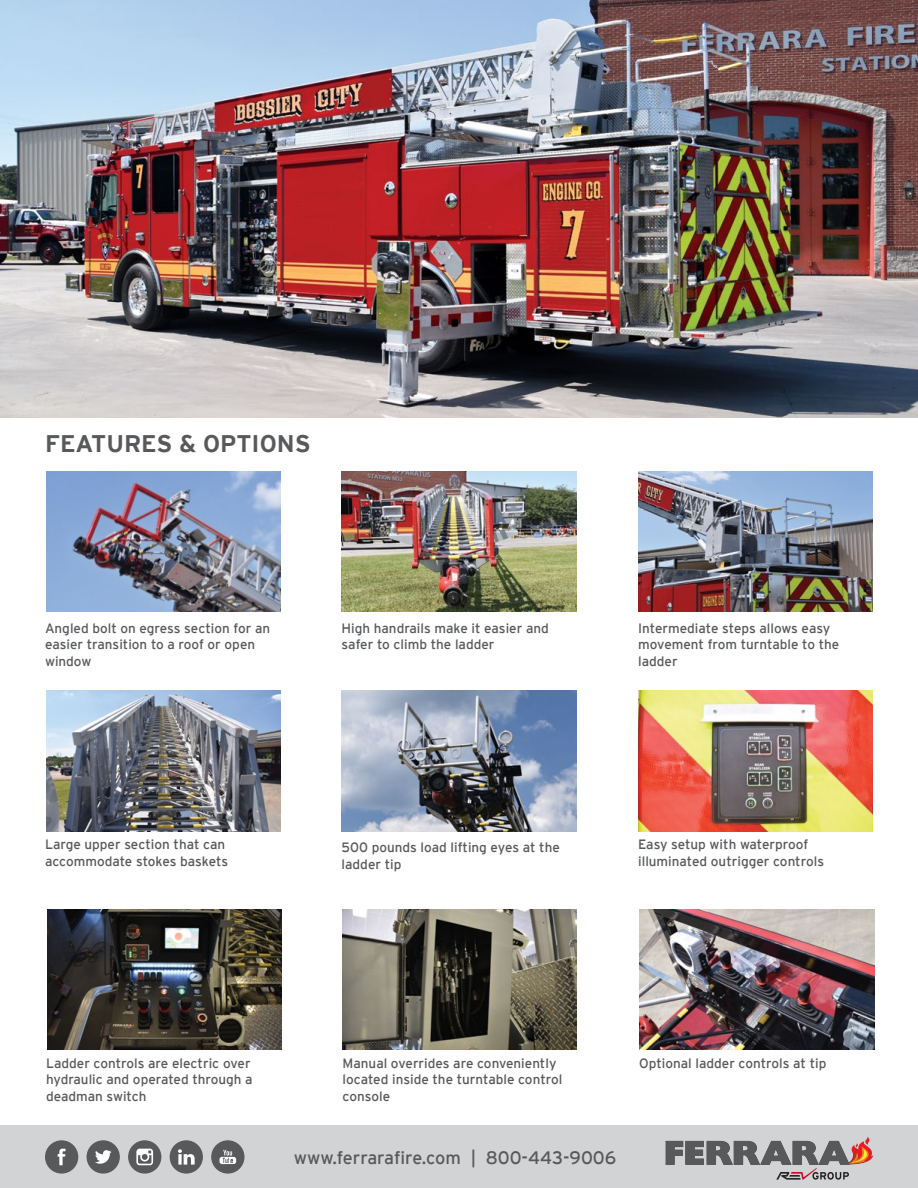
<style>
.page{position:relative;width:918px;height:1188px;background:#fff}
.page>*{position:absolute;margin:0;border:0;box-sizing:border-box;transform-origin:0 0}
.t1{font:700 24px "Interstate";color:#58595b}
.t2{font:18px "Interstate";color:#58595b}
.t3{font:13.5px/16.2px "Interstate";color:#58595b}
</style>
<div class="page">
<img style="left:46px;top:471px;width:235px;height:141px">
<img style="left:342px;top:471px;width:234px;height:141px">
<img style="left:638px;top:471px;width:235px;height:141px">
<img style="left:46px;top:691px;width:235px;height:141px">
<img style="left:342px;top:691px;width:234px;height:141px">
<img style="left:638px;top:691px;width:235px;height:141px">
<img style="left:47px;top:909px;width:235px;height:141px">
<img style="left:343px;top:909px;width:234px;height:141px">
<img style="left:639px;top:909px;width:235px;height:141px">
<img style="left:0;top:0;width:918px;height:417px">
<div style="left:0;top:1126px;width:918px;height:62px;background:#d1d3d4"></div>
<div style="left:45px;top:1140px;width:33px;height:34px;background:#58595b;border-radius:50%"></div>
<svg style="left:58px;top:1149px;width:8px;height:16px"></svg>
<div style="left:87px;top:1140px;width:33px;height:34px;background:#58595b;border-radius:50%"></div>
<svg style="left:95px;top:1150px;width:17px;height:14px"></svg>
<div style="left:128px;top:1140px;width:33px;height:34px;background:#58595b;border-radius:50%"></div>
<svg style="left:136px;top:1149px;width:17px;height:16px"></svg>
<div style="left:170px;top:1140px;width:33px;height:34px;background:#58595b;border-radius:50%"></div>
<svg style="left:178px;top:1149px;width:17px;height:16px"></svg>
<div style="left:211px;top:1140px;width:33px;height:34px;background:#58595b;border-radius:50%"></div>
<svg style="left:220px;top:1150px;width:16px;height:14px"></svg>
<img style="left:853px;top:1141px;width:20px;height:20px">
<img style="left:850px;top:1146px;width:19px;height:18px">
<img style="left:851px;top:1150px;width:16px;height:13px">
<svg style="left:865px;top:1137px;width:5px;height:8px"></svg>
<svg style="left:665px;top:1141px;width:185px;height:39px"></svg>
<h1 class="t1" style="left:45px;top:431px;width:267px">FEATURES &amp; OPTIONS</h1>
<p class="t3" style="left:45px;top:620px;width:227px">Angled bolt on egress section for an easier transition to a roof or open window</p>
<p class="t3" style="left:342px;top:620px;width:209px">High handrails make it easier and safer to climb the ladder</p>
<p class="t3" style="left:638px;top:620px;width:203px">Intermediate steps allows easy movement from turntable to the ladder</p>
<p class="t3" style="left:45px;top:836px;width:185px">Large upper section that can accommodate stokes baskets</p>
<p class="t3" style="left:342px;top:839px;width:220px">500 pounds load lifting eyes at the ladder tip</p>
<p class="t3" style="left:638px;top:836px;width:187px">Easy setup with waterproof illuminated outrigger controls</p>
<p class="t3" style="left:46px;top:1055px;width:208px">Ladder controls are electric over hydraulic and operated through a deadman switch</p>
<p class="t3" style="left:343px;top:1055px;width:221px">Manual overrides are conveniently located inside the turntable control console</p>
<p class="t3" style="left:639px;top:1055px;width:189px">Optional ladder controls at tip</p>
<h2 class="t2" style="left:294px;top:1147px;width:324px">www.ferrarafire.com | 800-443-9006</h2>
</div>
